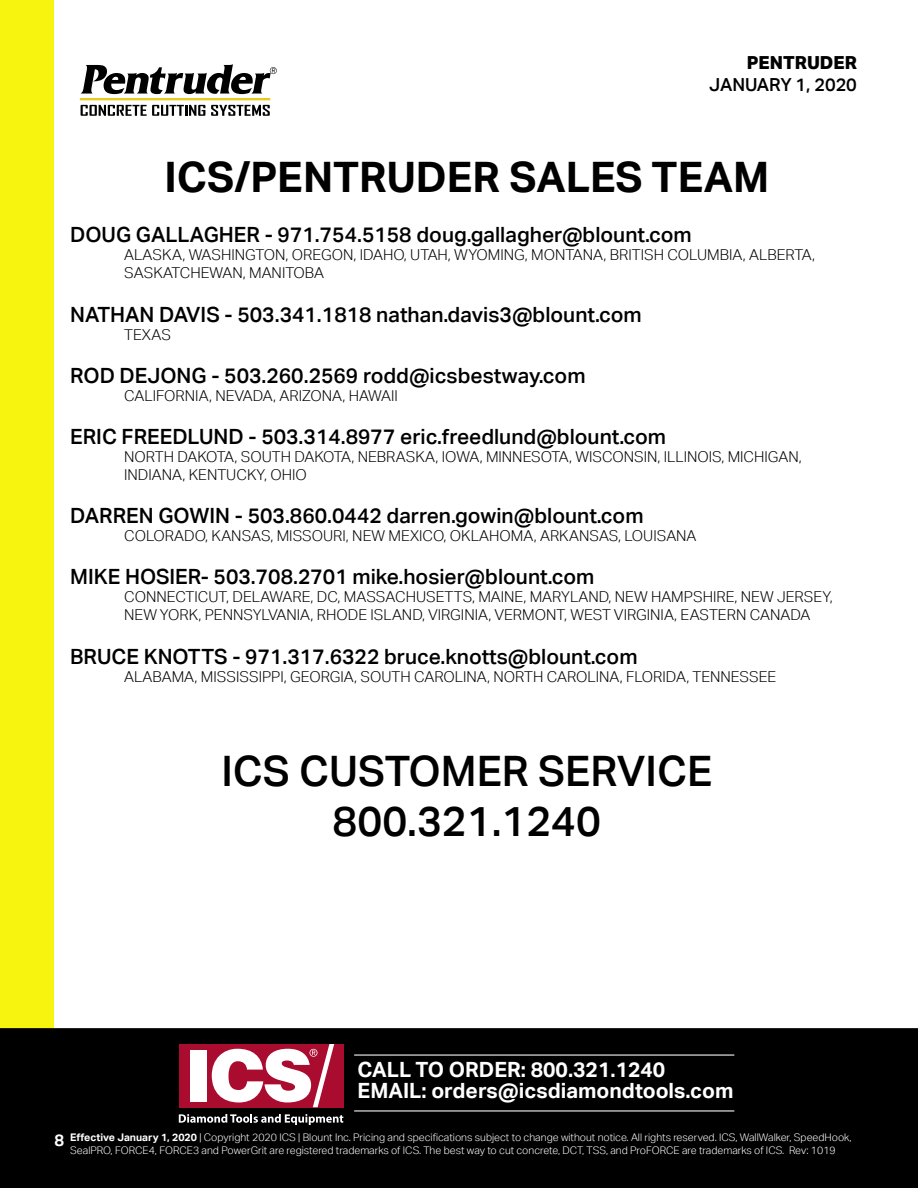
<style>
.page{position:relative;width:918px;height:1188px;background:#fff}
.page>*{position:absolute;margin:0;border:0;box-sizing:border-box;transform-origin:0 0}
.t1{font:500 42px/50.4px "Aktiv Grotesk";color:#000;text-align:center}
.t2{font:700 42px "Aktiv Grotesk";color:#000}
.t3{font:500 21px "Aktiv Grotesk";color:#000}
.t4{font:700 21px/21px "Aktiv Grotesk";color:#fff}
.t5{font:500 18px "Aktiv Grotesk";color:#000}
.t6{font:800 18px "Aktiv Grotesk";color:#000}
.t7{font:700 16.5px "Aktiv Grotesk";color:#fff}
.t8{font:300 15px/18px "Aktiv Grotesk";color:#000}
.t9{font:300 10.5px/12.6px "Aktiv Grotesk";color:#fff}
.s1{font-weight:700}
</style>
<div class="page">
<div style="left:0;top:0;width:54px;height:1188px;background:#f7f410"></div>
<svg style="left:81px;top:64px;width:196px;height:30px"></svg>
<hr style="left:80px;top:98px;width:190px;height:2px;background:#e9c91e">
<svg style="left:81px;top:105px;width:124px;height:11px"></svg>
<svg style="left:211px;top:105px;width:59px;height:11px"></svg>
<div style="left:0;top:1028px;width:918px;height:160px;background:#000"></div>
<div style="left:179px;top:1044px;width:164px;height:63px;background:#aa0c2f"></div>
<div style="left:190px;top:1050px;width:17px;height:51px;background:#fff"></div>
<svg style="left:212px;top:1044px;width:122px;height:63px"></svg>
<svg style="left:179px;top:1114px;width:164px;height:11px"></svg>
<hr style="left:354px;top:1110px;width:380px;height:1px;background:#fff">
<hr style="left:354px;top:1055px;width:380px;height:1px;background:#fff">
<p class="t6" style="left:747px;top:51px;width:112px">PENTRUDER</p>
<p class="t5" style="left:709px;top:73px;width:149px">JANUARY 1, 2020</p>
<h1 class="t2" style="left:164px;top:151px;width:606px">ICS/PENTRUDER SALES TEAM</h1>
<h2 class="t3" style="left:70px;top:222px;width:623px">DOUG GALLAGHER - 971.754.5158 doug.gallagher@blount.com</h2>
<p class="t8" style="left:124px;top:246px;width:692px">ALASKA, WASHINGTON, OREGON, IDAHO, UTAH, WYOMING, MONTANA, BRITISH COLUMBIA, ALBERTA,<br>SASKATCHEWAN, MANITOBA</p>
<h2 class="t3" style="left:70px;top:301px;width:573px">NATHAN DAVIS - 503.341.1818 nathan.davis3@blount.com</h2>
<p class="t8" style="left:124px;top:325px;width:48px">TEXAS</p>
<h2 class="t3" style="left:70px;top:363px;width:517px">ROD DEJONG - 503.260.2569 rodd@icsbestway.com</h2>
<p class="t8" style="left:124px;top:386px;width:275px">CALIFORNIA, NEVADA, ARIZONA, HAWAII</p>
<h2 class="t3" style="left:70px;top:424px;width:597px">ERIC FREEDLUND - 503.314.8977 eric.freedlund@blount.com</h2>
<p class="t8" style="left:124px;top:448px;width:679px">NORTH DAKOTA, SOUTH DAKOTA, NEBRASKA, IOWA, MINNESOTA, WISCONSIN, ILLINOIS, MICHIGAN,<br>INDIANA, KENTUCKY, OHIO</p>
<h2 class="t3" style="left:70px;top:503px;width:575px">DARREN GOWIN - 503.860.0442 darren.gowin@blount.com</h2>
<p class="t8" style="left:124px;top:527px;width:574px">COLORADO, KANSAS, MISSOURI, NEW MEXICO, OKLAHOMA, ARKANSAS, LOUISANA</p>
<h2 class="t3" style="left:70px;top:564px;width:526px">MIKE HOSIER- 503.708.2701 mike.hosier@blount.com</h2>
<p class="t8" style="left:124px;top:588px;width:710px">CONNECTICUT, DELAWARE, DC, MASSACHUSETTS, MAINE, MARYLAND, NEW HAMPSHIRE, NEW JERSEY,<br>NEW YORK, PENNSYLVANIA, RHODE ISLAND, VIRGINIA, VERMONT, WEST VIRGINIA, EASTERN CANADA</p>
<h2 class="t3" style="left:70px;top:643px;width:569px">BRUCE KNOTTS - 971.317.6322 bruce.knotts@blount.com</h2>
<p class="t8" style="left:124px;top:667px;width:654px">ALABAMA, MISSISSIPPI, GEORGIA, SOUTH CAROLINA, NORTH CAROLINA, FLORIDA, TENNESSEE</p>
<h1 class="t1" style="left:221px;top:745px;width:492px">ICS CUSTOMER SERVICE<br>800.321.1240</h1>
<h2 class="t4" style="left:357px;top:1059px;width:377px">CALL TO ORDER: 800.321.1240<br>EMAIL: orders@icsdiamondtools.com</h2>
<p class="t9" style="left:70px;top:1131px;width:783px"><span class="s1">Effective January 1, 2020</span> | Copyright 2020 ICS | Blount Inc. Pricing and specifications subject to change without notice. All rights reserved. ICS, WallWalker, SpeedHook,<br>SealPRO, FORCE4, FORCE3 and PowerGrit are registered trademarks of ICS. The best way to cut concrete, DCT, TSS, and ProFORCE are trademarks of ICS. Rev: 1019</p>
<p class="t7" style="left:54px;top:1130px;width:11px">8</p>
</div>
